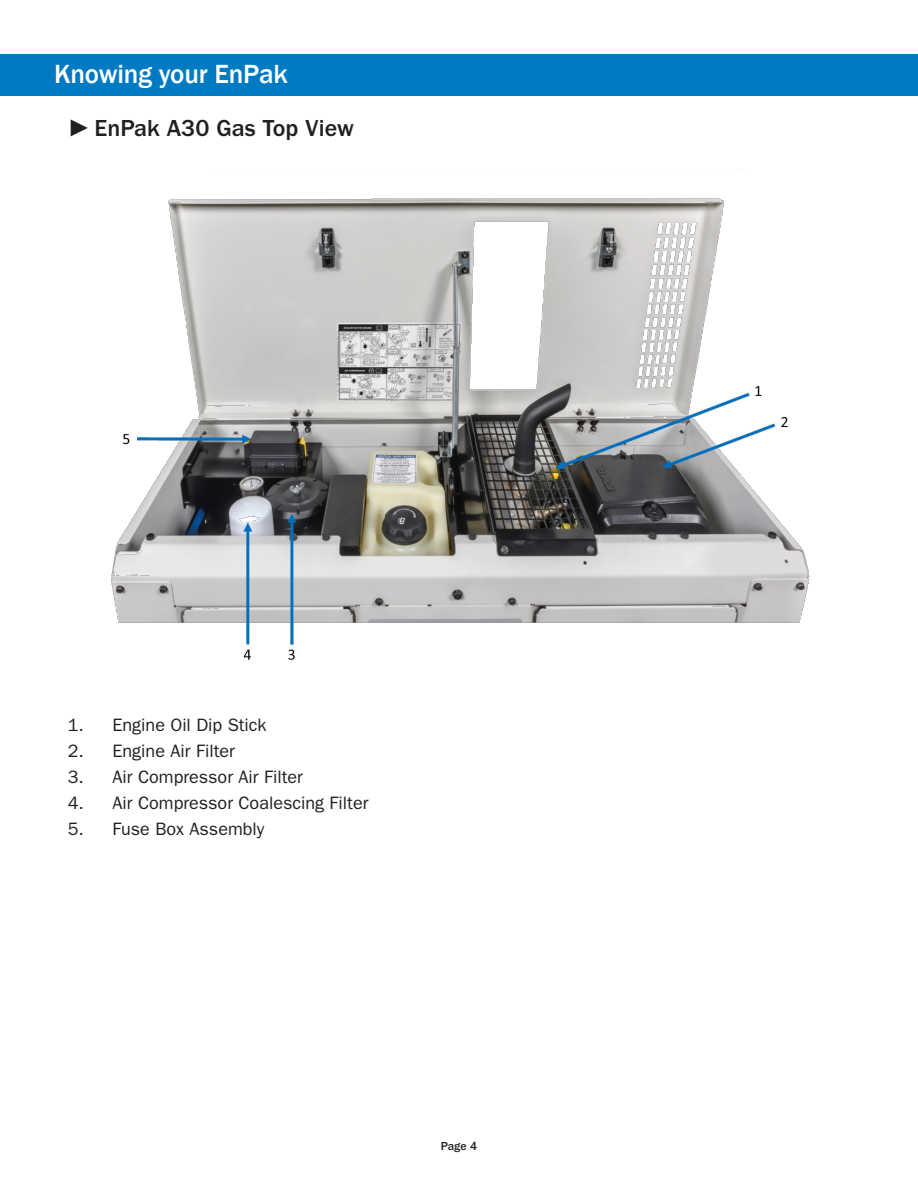
<style>
.page{position:relative;width:918px;height:1188px;background:#fff}
.page>*{position:absolute;margin:0;border:0;box-sizing:border-box;transform-origin:0 0}
.t1{font:500 27px "Franklin Gothic";letter-spacing:-.01em;color:#fff}
.t2{font:500 24px "ITC Franklin Gothic Std";color:#231f20}
.t3{font:18px "ITC Franklin Gothic Std";color:#231f20}
.t4{font:500 12px "ITC Franklin Gothic Std";color:#231f20}
.s1{font-family:"Franklin Gothic"}
</style>
<div class="page">
<div style="left:0;top:54px;width:918px;height:42px;background:#007ac2"></div>
<img style="left:111px;top:198px;width:699px;height:463px">
<p class="t1" style="left:54px;top:58px;width:235px">Knowing your EnPak</p>
<p class="t2" style="left:68px;top:115px;width:288px"><span class="s1">►</span>EnPak A30 Gas Top View</p>
<p class="t3" style="left:68px;top:715px;width:200px">1. Engine Oil Dip Stick</p>
<p class="t3" style="left:68px;top:741px;width:169px">2. Engine Air Filter</p>
<p class="t3" style="left:68px;top:767px;width:237px">3. Air Compressor Air Filter</p>
<p class="t3" style="left:68px;top:793px;width:302px">4. Air Compressor Coalescing Filter</p>
<p class="t3" style="left:68px;top:819px;width:198px">5. Fuse Box Assembly</p>
<p class="t4" style="left:441px;top:1139px;width:38px">Page 4</p>
</div>
